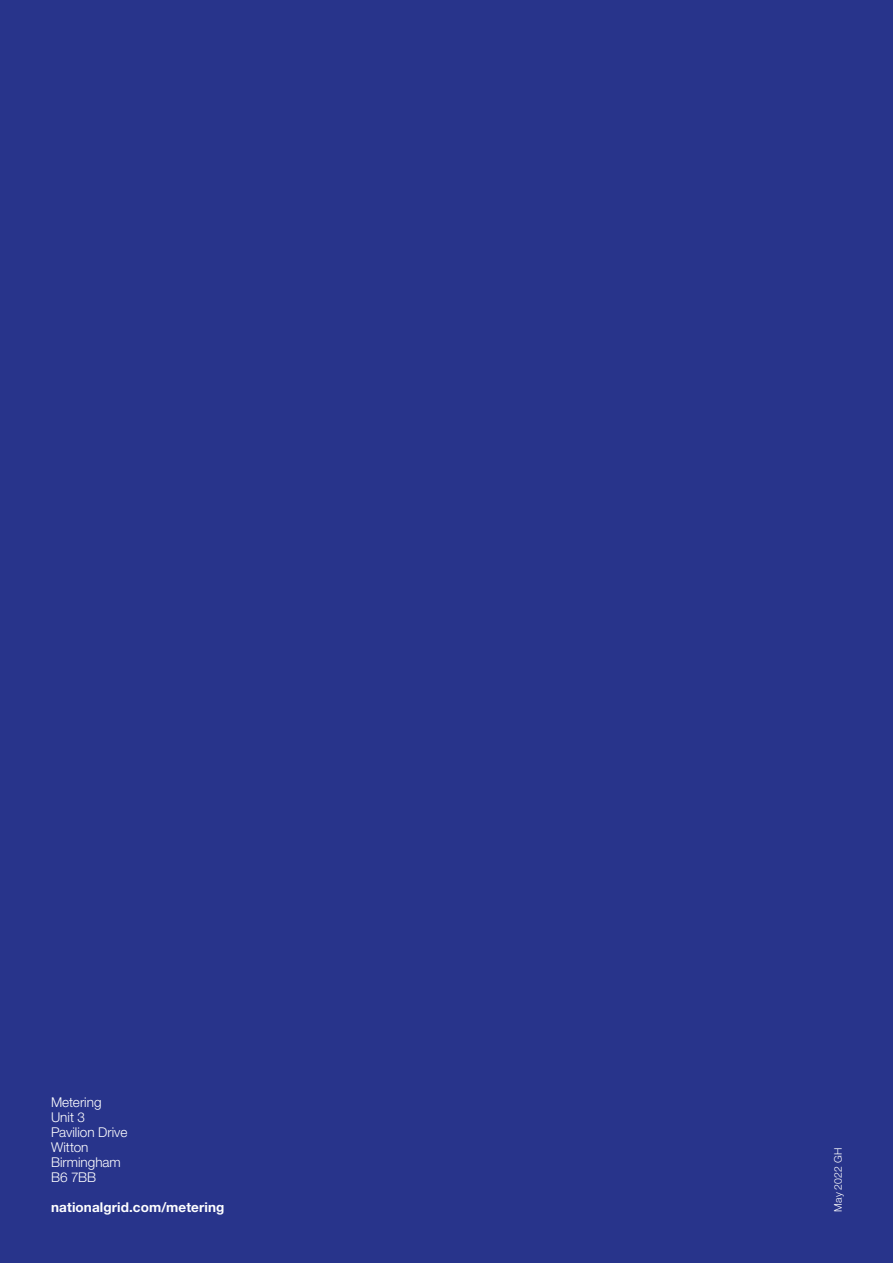
<style>
.page{position:relative;width:893px;height:1263px;background:#28348b}
.page>*{position:absolute;margin:0;border:0;box-sizing:border-box;transform-origin:0 0}
.t1{font:300 13.5px/15px "Helvetica Neue LT Std";color:#fff}
.t2{font:700 13.5px "Helvetica Neue LT Std";letter-spacing:.01em;color:#fff}
.t3{font:300 10.5px "Helvetica Neue LT Std";letter-spacing:.01em;color:#fff}
</style>
<div class="page">
<p class="t1" style="left:51px;top:1094px;width:78px">Metering<br>Unit 3<br>Pavilion Drive<br>Witton<br>Birmingham<br>B6 7BB</p>
<p class="t2" style="left:51px;top:1199px;width:175px">nationalgrid.com/metering</p>
<p class="t3" style="left:832px;top:1212px;width:66px;rotate:-90deg">May 2022 GH</p>
</div>
